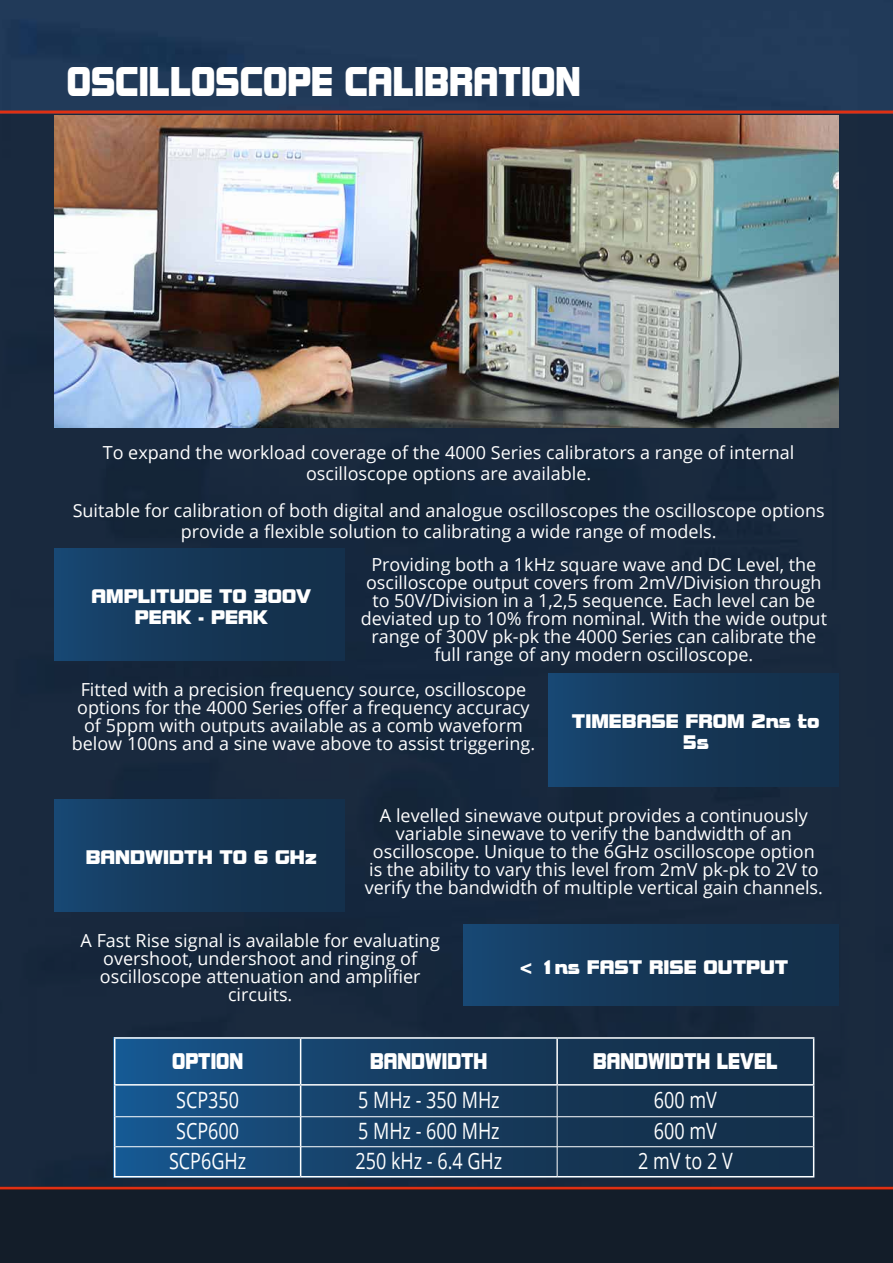
<style>
.page{position:relative;width:893px;height:1263px;background:#fff}
.page>*{position:absolute;margin:0;border:0;box-sizing:border-box;transform-origin:0 0}
.t1{font:41.25px "Bolster";color:#fff;scale:.8 1}
.t2{font:22.5px "Open Sans";color:#fff;scale:.8 1}
.t3{font:22.5px "Bolster";color:#fff;scale:.8 1}
.t4{font:19.5px/21px "Bolster";color:#fff;text-align:center}
.t5{font:18px/18px "Open Sans";color:#fff;text-align:center}
</style>
<div class="page">
<div style="left:0;top:0;width:893px;height:111px;background:#213a59"></div>
<div style="left:0;top:1189px;width:893px;height:74px;background:#131d29"></div>
<hr style="left:0;top:1186px;width:893px;height:3px;background:#df3013">
<hr style="left:0;top:111px;width:893px;height:3px;background:#df3013">
<div style="left:0;top:114px;width:893px;height:1072px;background:#19293e"></div>
<svg style="left:115px;top:1039px;width:698px;height:137px"></svg>
<hr style="left:114px;top:1037px;width:187px;height:2px;background:#fff">
<hr style="left:114px;top:1039px;width:1px;height:45px;background:#fff">
<hr style="left:301px;top:1037px;width:256px;height:2px;background:#fff">
<hr style="left:300px;top:1039px;width:1px;height:45px;background:#fff">
<hr style="left:557px;top:1037px;width:257px;height:2px;background:#fff">
<hr style="left:556px;top:1039px;width:2px;height:45px;background:#fff">
<hr style="left:813px;top:1039px;width:1px;height:45px;background:#fff">
<hr style="left:114px;top:1084px;width:187px;height:1px;background:#fff">
<hr style="left:301px;top:1084px;width:256px;height:1px;background:#fff">
<hr style="left:557px;top:1084px;width:257px;height:1px;background:#fff">
<hr style="left:114px;top:1085px;width:1px;height:32px;background:#fff">
<hr style="left:114px;top:1117px;width:1px;height:30px;background:#fff">
<svg style="left:114px;top:1147px;width:1px;height:29px"></svg>
<hr style="left:114px;top:1176px;width:187px;height:1px;background:#fff">
<hr style="left:557px;top:1085px;width:1px;height:31px;background:#fff">
<hr style="left:301px;top:1116px;width:256px;height:1px;background:#fff">
<hr style="left:557px;top:1116px;width:256px;height:1px;background:#fff">
<hr style="left:301px;top:1146px;width:256px;height:1px;background:#fff">
<hr style="left:557px;top:1146px;width:256px;height:1px;background:#fff">
<svg style="left:557px;top:1117px;width:1px;height:59px"></svg>
<hr style="left:300px;top:1085px;width:1px;height:31px;background:#fff">
<hr style="left:813px;top:1085px;width:1px;height:32px;background:#fff">
<hr style="left:813px;top:1117px;width:1px;height:30px;background:#fff">
<svg style="left:300px;top:1117px;width:1px;height:59px"></svg>
<svg style="left:813px;top:1147px;width:1px;height:29px"></svg>
<hr style="left:301px;top:1176px;width:256px;height:1px;background:#fff">
<hr style="left:557px;top:1176px;width:257px;height:1px;background:#fff">
<hr style="left:115px;top:1116px;width:186px;height:1px;background:#fff">
<hr style="left:115px;top:1146px;width:186px;height:1px;background:#fff">
<img style="left:54px;top:116px;width:785px;height:311px">
<div style="left:54px;top:548px;width:290px;height:113px;background:linear-gradient(to right,#17446e,#132d45)"></div>
<div style="left:549px;top:674px;width:290px;height:112px;background:linear-gradient(to right,#17446e,#132d45)"></div>
<div style="left:54px;top:799px;width:290px;height:112px;background:linear-gradient(to right,#17446e,#132d45)"></div>
<div style="left:463px;top:925px;width:376px;height:81px;background:linear-gradient(to right,#17446e,#132c45)"></div>
<h1 class="t1" style="left:67px;top:59px;width:644px">OSCILLOSCOPE CALIBRATION</h1>
<p class="t5" style="left:103px;top:441px;width:693px;line-height:21px">To expand the workload coverage of the 4000 Series calibrators a range of internal oscilloscope options are available.</p>
<p class="t5" style="left:73px;top:499px;width:753px;line-height:21px">Suitable for calibration of both digital and analogue oscilloscopes the oscilloscope options provide a flexible solution to calibrating a wide range of models.</p>
<p class="t4" style="left:91px;top:586px;width:221px">AMPLITUDE TO 300V<br>PEAK - PEAK</p>
<p class="t5" style="left:361px;top:555px;width:468px">Providing both a 1kHz square wave and DC Level, the oscilloscope output covers from 2mV/Division through to 50V/Division in a 1,2,5 sequence. Each level can be deviated up to 10% from nominal. With the wide output range of 300V pk-pk the 4000 Series can calibrate the full range of any modern oscilloscope.</p>
<p class="t5" style="left:72px;top:680px;width:465px">Fitted with a precision frequency source, oscilloscope options for the 4000 Series offer a frequency accuracy of 5ppm with outputs available as a comb waveform below 100ns and a sine wave above to assist triggering.</p>
<p class="t4" style="left:572px;top:711px;width:249px">TIMEBASE FROM 2ns to<br>5s</p>
<p class="t4" style="left:86px;top:847px;width:233px">BANDWIDTH TO 6 GHz</p>
<p class="t5" style="left:365px;top:805px;width:460px">A levelled sinewave output provides a continuously variable sinewave to verify the bandwidth of an oscilloscope. Unique to the 6GHz oscilloscope option is the ability to vary this level from 2mV pk-pk to 2V to verify the bandwidth of multiple vertical gain channels.</p>
<p class="t5" style="left:81px;top:931px;width:361px">A Fast Rise signal is available for evaluating overshoot, undershoot and ringing of oscilloscope attenuation and amplifier circuits.</p>
<p class="t4" style="left:518px;top:957px;width:271px">&lt; 1ns FAST RISE OUTPUT</p>
<p class="t3" style="left:172px;top:1049px;width:90px">OPTION</p>
<p class="t3" style="left:370px;top:1049px;width:148px">BANDWIDTH</p>
<p class="t3" style="left:593px;top:1049px;width:232px">BANDWIDTH LEVEL</p>
<p class="t2" style="left:176px;top:1084px;width:80px">SCP350</p>
<p class="t2" style="left:358px;top:1084px;width:179px">5 MHz - 350 MHz</p>
<p class="t2" style="left:654px;top:1084px;width:80px">600 mV</p>
<p class="t2" style="left:176px;top:1115px;width:80px">SCP600</p>
<p class="t2" style="left:358px;top:1115px;width:179px">5 MHz - 600 MHz</p>
<p class="t2" style="left:654px;top:1115px;width:80px">600 mV</p>
<p class="t2" style="left:169px;top:1145px;width:98px">SCP6GHz</p>
<p class="t2" style="left:356px;top:1145px;width:185px">250 kHz - 6.4 GHz</p>
<p class="t2" style="left:638px;top:1145px;width:120px">2 mV to 2 V</p>
</div>
